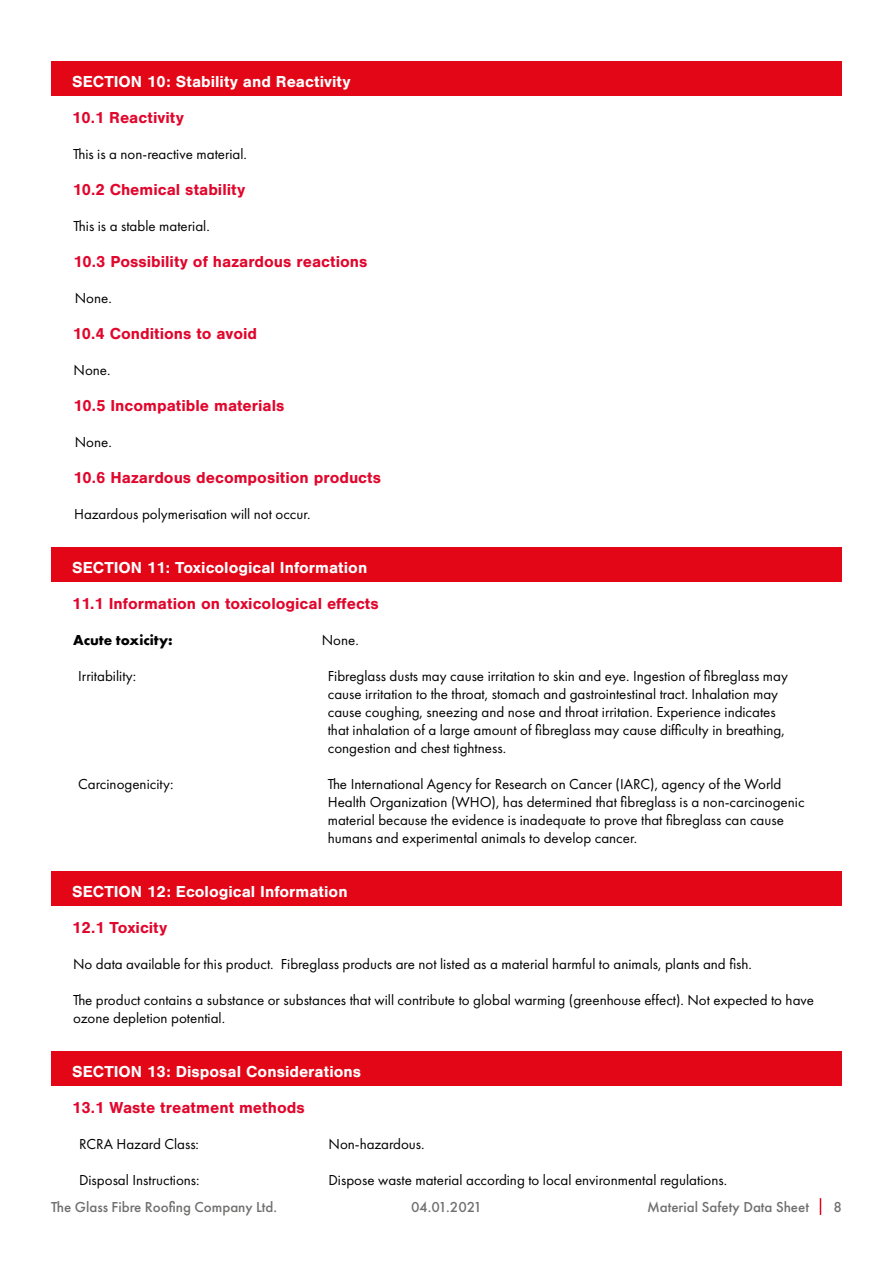
<style>
.page{position:relative;width:893px;height:1263px;background:#fff}
.page>*{position:absolute;margin:0;border:0;box-sizing:border-box;transform-origin:0 0}
.t1{font:700 16.5px "Nimbus San";color:#e1062c}
.t2{font:700 16.5px "Nimbus San";color:#fff}
.t3{font:15px/18px "Futura PT";color:#000}
.t4{font:500 15px "Futura PT";color:#71706f}
.t5{font:700 15px "Futura PT";color:#000}
</style>
<div class="page">
<svg style="left:820px;top:1198px;width:1px;height:17px"></svg>
<div style="left:51px;top:61px;width:791px;height:35px;background:#e30617"></div>
<div style="left:51px;top:547px;width:791px;height:35px;background:#e30617"></div>
<div style="left:51px;top:871px;width:791px;height:35px;background:#e30617"></div>
<div style="left:51px;top:1051px;width:791px;height:35px;background:#e30617"></div>
<p class="t2" style="left:72px;top:72px;width:280px">SECTION 10: Stability and Reactivity</p>
<p class="t1" style="left:72px;top:108px;width:113px">10.1 Reactivity</p>
<p class="t3" style="left:73px;top:145px;width:176px">This is a non-reactive material.</p>
<p class="t1" style="left:73px;top:180px;width:174px">10.2 Chemical stability</p>
<p class="t3" style="left:74px;top:217px;width:138px">This is a stable material.</p>
<p class="t1" style="left:73px;top:252px;width:296px">10.3 Possibility of hazardous reactions</p>
<p class="t3" style="left:75px;top:289px;width:39px">None.</p>
<p class="t1" style="left:73px;top:324px;width:186px">10.4 Conditions to avoid</p>
<p class="t3" style="left:74px;top:361px;width:39px">None.</p>
<p class="t1" style="left:73px;top:396px;width:213px">10.5 Incompatible materials</p>
<p class="t3" style="left:75px;top:433px;width:39px">None.</p>
<p class="t1" style="left:73px;top:468px;width:309px">10.6 Hazardous decomposition products</p>
<p class="t3" style="left:74px;top:505px;width:238px">Hazardous polymerisation will not occur.</p>
<p class="t2" style="left:72px;top:558px;width:297px">SECTION 11: Toxicological Information</p>
<p class="t1" style="left:72px;top:594px;width:308px">11.1 Information on toxicological effects</p>
<p class="t5" style="left:73px;top:630px;width:101px">Acute toxicity:</p>
<p class="t3" style="left:322px;top:631px;width:39px">None.</p>
<p class="t3" style="left:78px;top:666px;width:60px">Irritability:</p>
<p class="t3" style="left:328px;top:666px;width:462px">Fibreglass dusts may cause irritation to skin and eye. Ingestion of fibreglass may cause irritation to the throat, stomach and gastrointestinal tract. Inhalation may cause coughing, sneezing and nose and throat irritation. Experience indicates that inhalation of a large amount of fibreglass may cause difficulty in breathing, congestion and chest tightness.</p>
<p class="t3" style="left:78px;top:774px;width:97px">Carcinogenicity:</p>
<p class="t3" style="left:328px;top:774px;width:478px">The International Agency for Research on Cancer (IARC), agency of the World Health Organization (WHO), has determined that fibreglass is a non-carcinogenic material because the evidence is inadequate to prove that fibreglass can cause humans and experimental animals to develop cancer.</p>
<p class="t2" style="left:72px;top:882px;width:277px">SECTION 12: Ecological Information</p>
<p class="t1" style="left:72px;top:918px;width:96px">12.1 Toxicity</p>
<p class="t3" style="left:73px;top:955px;width:680px">No data available for this product. Fibreglass products are not listed as a material harmful to animals, plants and fish.</p>
<p class="t3" style="left:73px;top:991px;width:743px">The product contains a substance or substances that will contribute to global warming (greenhouse effect). Not expected to have ozone depletion potential.</p>
<p class="t2" style="left:72px;top:1062px;width:290px">SECTION 13: Disposal Considerations</p>
<p class="t1" style="left:72px;top:1098px;width:234px">13.1 Waste treatment methods</p>
<p class="t3" style="left:79px;top:1134px;width:122px">RCRA Hazard Class:</p>
<p class="t3" style="left:328px;top:1134px;width:98px">Non-hazardous.</p>
<p class="t3" style="left:79px;top:1170px;width:122px">Disposal Instructions:</p>
<p class="t3" style="left:328px;top:1170px;width:400px">Dispose waste material according to local environmental regulations.</p>
<p class="t4" style="left:51px;top:1198px;width:228px">The Glass Fibre Roofing Company Ltd.</p>
<p class="t4" style="left:411px;top:1198px;width:72px">04.01.2021</p>
<p class="t4" style="left:647px;top:1198px;width:163px">Material Safety Data Sheet</p>
<p class="t4" style="left:833px;top:1198px;width:10px">8</p>
</div>
